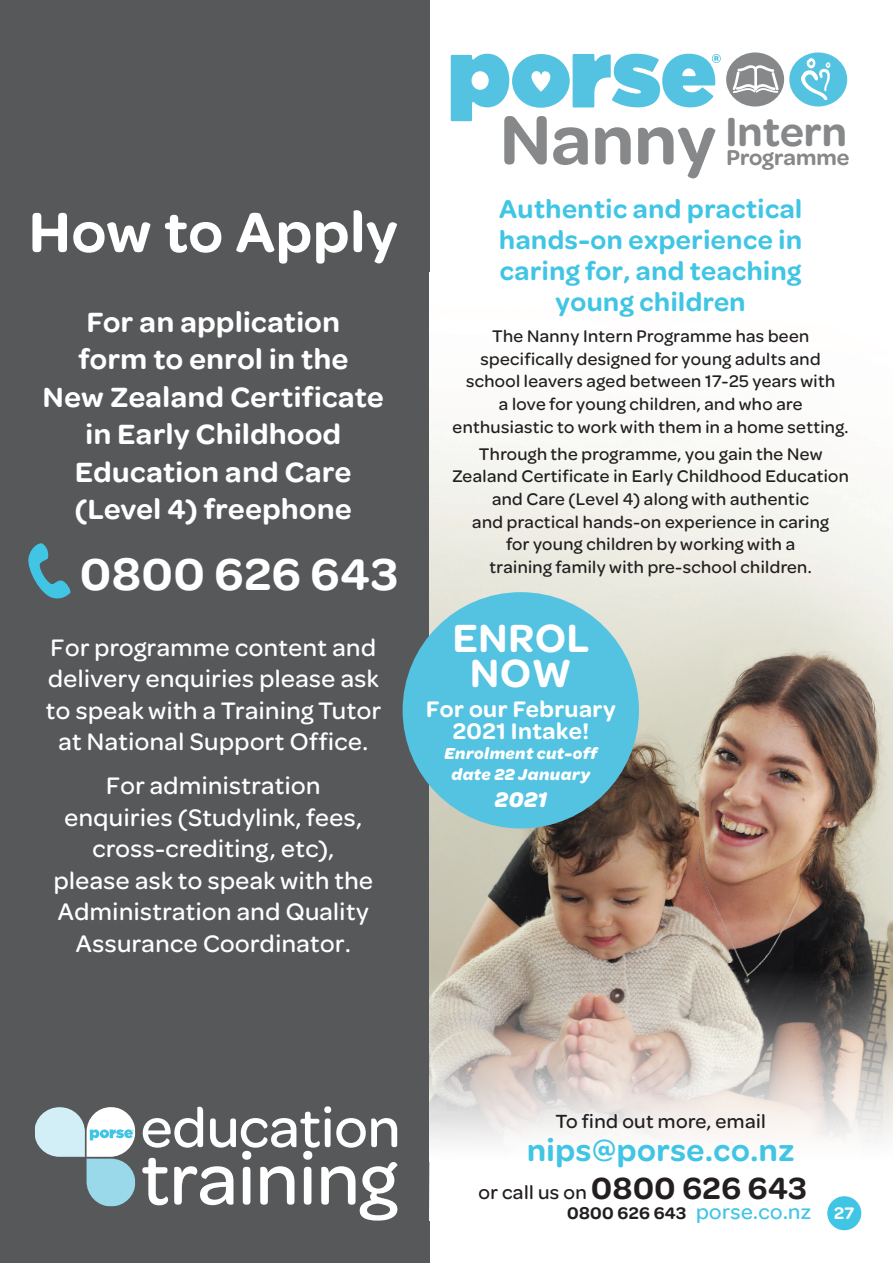
<style>
.page{position:relative;width:893px;height:1263px;background:#fff}
.page>*{position:absolute;margin:0;border:0;box-sizing:border-box;transform-origin:0 0}
.Heading_1{font:600 60px "Omnes";letter-spacing:.015em;color:#fff}
.Heading_1-2{font:600 48px "Omnes";letter-spacing:.02em;color:#fff}
.t1{font:600 43.35px "Omnes";color:#87888a}
.Body_Text{font:600 42px/34.5px "Omnes";letter-spacing:.02em;color:#fff;text-align:center}
.t2{font:600 32.55px "Omnes";letter-spacing:.02em;color:#41c5e5}
.Heading_1-3{font:600 30px/37.5px "Omnes";letter-spacing:.02em;color:#fff;text-align:center}
.Body_Copy{font:600 27.45px/30.6px "Omnes";letter-spacing:.02em;color:#41c5e5;text-align:center}
.t3{font:500 25.5px/31.5px "Omnes";letter-spacing:.02em;color:#fff;text-align:center}
.Body_Text-2{font:600 24px/22.5px "Omnes";letter-spacing:.02em;color:#fff;text-align:center}
.t4{font:600 22.95px "Omnes";color:#87888a}
.Body_Text-3{font:italic 700 22.5px "Omnes";color:#fff}
.t5{font:500 21.75px "Omnes";letter-spacing:.02em;color:#41c5e5}
.t6{font:500 20.4px "Omnes";letter-spacing:.02em;color:#231f20}
.Body_Copy-2{font:500 18px/22.6px "Omnes";letter-spacing:.02em;color:#231f20;text-align:center}
.Body_Text-4{font:italic 700 16.95px/20.4px "Omnes";letter-spacing:.02em;color:#fff;text-align:center}
.s1{font-size:73.95px}
.s2{font-weight:600;font-size:32.55px}
.s3{font-weight:600;font-size:18px;color:#231f20}
.s4{font-weight:600;font-size:18px;color:#fff}
</style>
<div class="page">
<div style="left:0;top:0;width:429px;height:1263px;background:#57585a"></div>
<svg style="left:28px;top:543px;width:43px;height:56px"></svg>
<svg style="left:451px;top:54px;width:270px;height:67px"></svg>
<div style="left:726px;top:52px;width:58px;height:55px;background:#87888a;border-radius:50%"></div>
<div style="left:789px;top:52px;width:58px;height:55px;background:#54c3e2;border-radius:50%"></div>
<svg style="left:801px;top:58px;width:30px;height:42px"></svg>
<svg style="left:732px;top:65px;width:47px;height:28px"></svg>
<img style="left:429px;top:424px;width:464px;height:546px">
<svg style="left:429px;top:970px;width:464px;height:59px;background:#9f968d"></svg>
<svg style="left:429px;top:1029px;width:464px;height:191px"></svg>
<svg style="left:142px;top:1106px;width:255px;height:114px"></svg>
<svg style="left:35px;top:1107px;width:100px;height:99px"></svg>
<div style="left:403px;top:592px;width:236px;height:236px;background:#53c3e1;border-radius:50%"></div>
<div style="left:827px;top:1196px;width:34px;height:34px;background:#41c5e5;border-radius:50%"></div>
<p class="Heading_1" style="left:29px;top:198px;width:370px">How to Apply</p>
<p class="Heading_1-3" style="left:43px;top:303px;width:342px">For an application<br>form to enrol in the<br>New Zealand Certificate in Early Childhood<br>Education and Care (Level 4) freephone</p>
<p class="Heading_1-2" style="left:80px;top:547px;width:320px">0800 626 643</p>
<p class="t3" style="left:46px;top:630px;width:337px">For programme content and delivery enquiries please ask to speak with a Training Tutor at National Support Office.</p>
<p class="t3" style="left:54px;top:768px;width:321px">For administration enquiries (Studylink, fees, cross-crediting, etc), please ask to speak with the<br>Administration and Quality<br>Assurance Coordinator.</p>
<p class="t1" style="left:500px;top:101px;width:348px"><span class="s1">Nanny</span> Intern</p>
<p class="t4" style="left:727px;top:141px;width:124px">Programme</p>
<p class="Body_Copy" style="left:499px;top:192px;width:305px">Authentic and practical hands-on experience in caring for, and teaching young children</p>
<p class="Body_Copy-2" style="left:453px;top:324px;width:397px">The Nanny Intern Programme has been specifically designed for young adults and school leavers aged between 17-25 years with<br>a love for young children, and who are enthusiastic to work with them in a home setting.</p>
<p class="Body_Copy-2" style="left:452px;top:441px;width:398px">Through the programme, you gain the New Zealand Certificate in Early Childhood Education and Care (Level 4) along with authentic<br>and practical hands-on experience in caring<br>for young children by working with a<br>training family with pre-school children.</p>
<p class="Body_Text" style="left:453px;top:618px;width:138px">ENROL<br>NOW</p>
<p class="Body_Text-2" style="left:426px;top:696px;width:191px">For our February<br>2021 Intake!</p>
<p class="Body_Text-4" style="left:445px;top:743px;width:154px">Enrolment cut-off date 22 January</p>
<p class="Body_Text-3" style="left:495px;top:784px;width:53px">2021</p>
<p class="t6" style="left:556px;top:1107px;width:212px">To find out more, email</p>
<p class="t2" style="left:527px;top:1128px;width:269px">nips@porse.co.nz</p>
<p class="t6" style="left:479px;top:1178px;width:330px">or call us on <span class="s2">0800 626 643</span></p>
<p class="t5" style="left:567px;top:1200px;width:288px"><span class="s3">0800 626 643</span> porse.co.nz <span class="s4">27</span></p>
</div>
